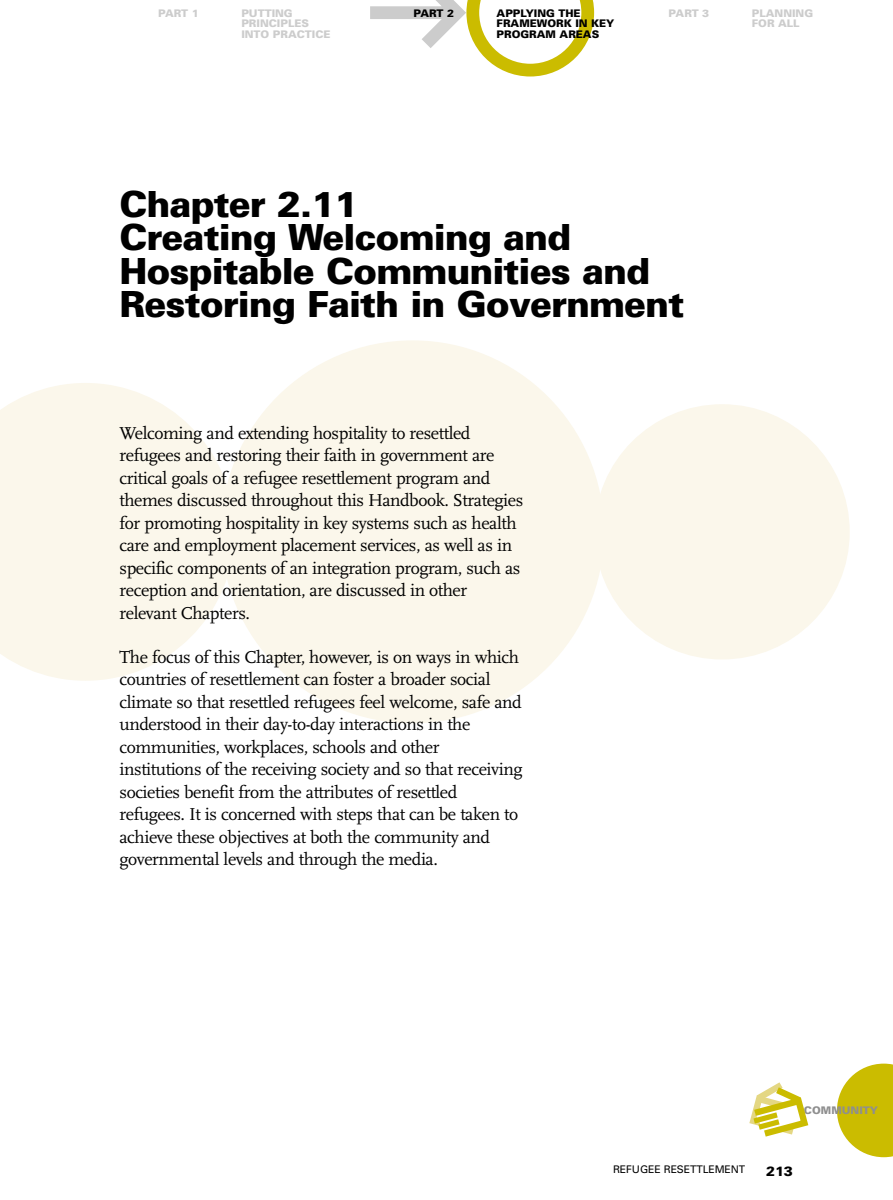
<style>
.page{position:relative;width:893px;height:1200px;background:#fff}
.page>*{position:absolute;margin:0;border:0;box-sizing:border-box;transform-origin:0 0}
.t1{font:900 36px/33px "Univers";letter-spacing:-.025em;color:#000}
.t2{font:18px/22.5px "Scala";letter-spacing:-.025em;color:#000}
.t3{font:900 13.5px "Univers";color:#000}
.t4{font:900 10.5px/10.5px "Univers";color:#ccc}
.t5{font:900 10.5px/10.5px "Univers";color:#000}
.t6{font:10.5px "Univers";letter-spacing:-.01em;color:#000}
.t7{font:900 10.5px "Univers";color:#8f8f8f}
</style>
<div class="page">
<svg style="left:234px;top:340px;width:360px;height:383px"></svg>
<svg style="left:0;top:383px;width:234px;height:297px"></svg>
<svg style="left:594px;top:404px;width:255px;height:255px"></svg>
<svg style="left:837px;top:1063px;width:55px;height:93px"></svg>
<svg style="left:370px;top:0;width:224px;height:76px"></svg>
<svg style="left:749px;top:1082px;width:60px;height:55px"></svg>
<p class="t4" style="left:158px;top:9px;width:42px">PART 1</p>
<p class="t4" style="left:241px;top:9px;width:91px">PUTTING<br>PRINCIPLES<br>INTO PRACTICE</p>
<p class="t5" style="left:413px;top:9px;width:42px">PART 2</p>
<p class="t5" style="left:496px;top:9px;width:119px">APPLYING THE<br>FRAMEWORK IN KEY<br>PROGRAM AREAS</p>
<p class="t4" style="left:668px;top:9px;width:42px">PART 3</p>
<p class="t4" style="left:751px;top:9px;width:63px">PLANNING<br>FOR ALL</p>
<h1 class="t1" style="left:119px;top:191px;width:566px">Chapter 2.11<br>Creating Welcoming and<br>Hospitable Communities and<br>Restoring Faith in Government</h1>
<p class="t2" style="left:119px;top:423px;width:405px">Welcoming and extending hospitality to resettled refugees and restoring their faith in government are critical goals of a refugee resettlement program and themes discussed throughout this Handbook. Strategies for promoting hospitality in key systems such as health care and employment placement services, as well as in specific components of an integration program, such as reception and orientation, are discussed in other relevant Chapters.</p>
<p class="t2" style="left:119px;top:647px;width:404px">The focus of this Chapter, however, is on ways in which countries of resettlement can foster a broader social climate so that resettled refugees feel welcome, safe and understood in their day-to-day interactions in the communities, workplaces, schools and other institutions of the receiving society and so that receiving societies benefit from the attributes of resettled refugees. It is concerned with steps that can be taken to achieve these objectives at both the community and governmental levels and through the media.</p>
<p class="t7" style="left:803px;top:1106px;width:76px">COMMUNITY</p>
<p class="t6" style="left:613px;top:1165px;width:134px">REFUGEE RESETTLEMENT</p>
<p class="t3" style="left:766px;top:1165px;width:28px">213</p>
</div>
